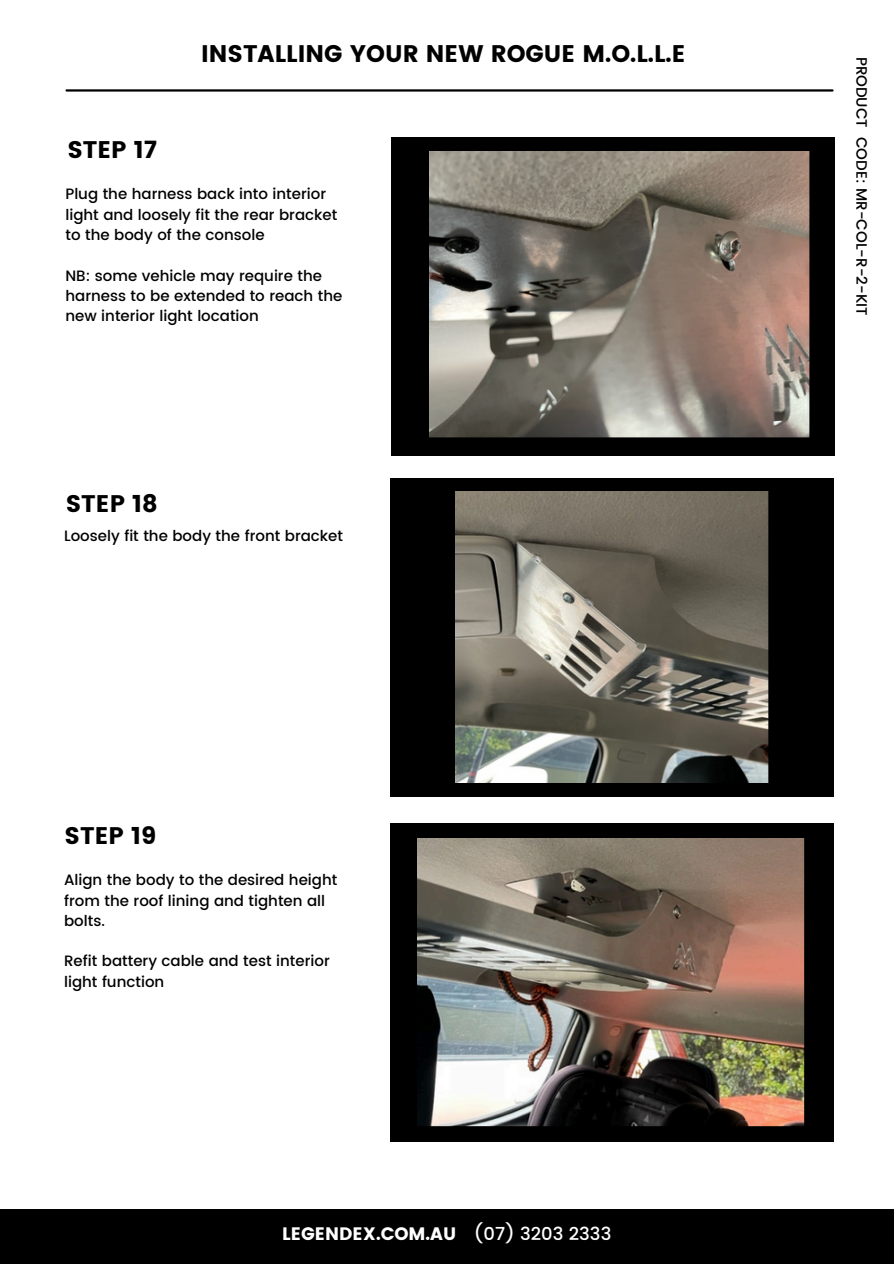
<style>
.page{position:relative;width:894px;height:1264px;background:#fff}
.page>*{position:absolute;margin:0;border:0;box-sizing:border-box;transform-origin:0 0}
.t1{font:24px "Poppins";color:#000}
.t2{font:18px "Poppins";color:#fff}
.t3{font:500 18px "Poppins";color:#fff}
.t4{font:500 15px/20.2px "Poppins";color:#000}
</style>
<div class="page">
<div style="left:390px;top:477px;width:443px;height:319px;background:#000"></div>
<div style="left:390px;top:823px;width:443px;height:319px;background:#000"></div>
<div style="left:0;top:1208px;width:893px;height:55px;background:#000"></div>
<hr style="left:67px;top:89px;width:765px;height:3px;background:#000">
<img style="left:455px;top:492px;width:313px;height:290px">
<img style="left:417px;top:838px;width:387px;height:288px">
<div style="left:391px;top:137px;width:443px;height:319px;background:#000"></div>
<img style="left:429px;top:151px;width:380px;height:286px">
<h1 class="t1" style="left:201px;top:40px;width:485px">INSTALLING YOUR NEW ROGUE M.O.L.L.E</h1>
<p class="t1" style="left:67px;top:135px;width:91px">STEP 17</p>
<p class="t4" style="left:65px;top:184px;width:273px">Plug the harness back into interior light and loosely fit the rear bracket to the body of the console</p>
<h2 class="t4" style="left:65px;top:265px;width:278px">NB: some vehicle may require the harness to be extended to reach the new interior light location</h2>
<p class="t1" style="left:66px;top:489px;width:93px">STEP 18</p>
<p class="t4" style="left:64px;top:526px;width:280px">Loosely fit the body the front bracket</p>
<p class="t1" style="left:65px;top:822px;width:93px">STEP 19</p>
<h1 class="t4" style="left:64px;top:870px;width:275px">Align the body to the desired height from the roof lining and tighten all bolts.</h1>
<p class="t4" style="left:64px;top:951px;width:267px">Refit battery cable and test interior light function</p>
<p class="t2" style="left:282px;top:1223px;width:175px">LEGENDEX.COM.AU</p>
<h4 class="t3" style="left:473px;top:1223px;width:139px">(07) 3203 2333</h4>
<h3 class="t4" style="left:871px;top:57px;width:260px;rotate:90deg">PRODUCT CODE: MR-COL-R-2-KIT</h3>
</div>
